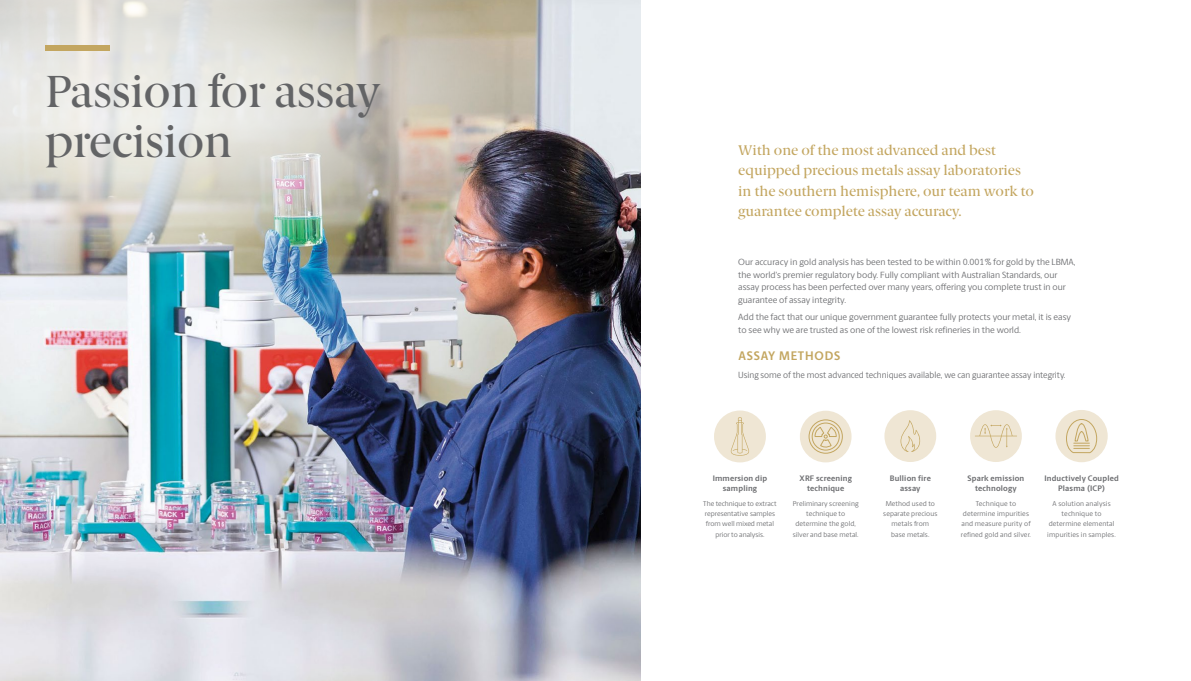
<style>
.page{position:relative;width:1191px;height:681px;background:#fff}
.page>*{position:absolute;margin:0;border:0;box-sizing:border-box;transform-origin:0 0}
.t1{font:500 45px/50px "Berlingske Serif";letter-spacing:-.01em;color:#636466}
.Pull_quote{font:500 14px/20px "Berlingske Serif";color:#c3a660}
.t2{font:700 12.5px "Berlingske Sans";letter-spacing:.065em;color:#c3a660;scale:.95 1}
.Body{font:9px/12.5px "Berlingske Sans";color:#6d6e71}
.Body-2{font:9px "Berlingske Sans";color:#6d6e71;scale:.95 1}
.t3{font:700 8px/10px "Berlingske Sans";letter-spacing:.02em;color:#6d6e71;text-align:center}
.t4{font:7px/10px "Berlingske Sans";letter-spacing:.01em;color:#6d6e71;text-align:center}
</style>
<div class="page">
<img style="left:0;top:0;width:641px;height:680px">
<div style="left:800px;top:410px;width:51px;height:52px;background:#efe6d4;border-radius:50%"></div>
<svg style="left:808px;top:419px;width:35px;height:34px"></svg>
<img style="left:0;top:0;width:498px;height:265px">
<div style="left:45px;top:45px;width:65px;height:6px;background:#c3a660"></div>
<div style="left:884px;top:410px;width:52px;height:52px;background:#efe6d4;border-radius:50%"></div>
<svg style="left:900px;top:420px;width:21px;height:32px"></svg>
<div style="left:970px;top:410px;width:51px;height:52px;background:#efe6d4;border-radius:50%"></div>
<svg style="left:975px;top:424px;width:42px;height:23px"></svg>
<div style="left:1055px;top:410px;width:52px;height:52px;background:#efe6d4;border-radius:50%"></div>
<svg style="left:1066px;top:419px;width:31px;height:34px"></svg>
<div style="left:714px;top:410px;width:52px;height:52px;background:#efe6d4;border-radius:50%"></div>
<svg style="left:730px;top:417px;width:19px;height:38px"></svg>
<h2 class="t1" style="left:45px;top:63px;width:337px">Passion for assay precision</h2>
<p class="Pull_quote" style="left:738px;top:140px;width:297px">With one of the most advanced and best equipped precious metals assay laboratories in the southern hemisphere, our team work to guarantee complete assay accuracy.</p>
<p class="Body" style="left:738px;top:255px;width:339px">Our accuracy in gold analysis has been tested to be within 0.001% for gold by the LBMA, the world’s premier regulatory body. Fully compliant with Australian Standards, our assay process has been perfected over many years, offering you complete trust in our guarantee of assay integrity.</p>
<p class="Body" style="left:738px;top:310px;width:334px">Add the fact that our unique government guarantee fully protects your metal, it is easy to see why we are trusted as one of the lowest risk refineries in the world.</p>
<h3 class="t2" style="left:738px;top:346px;width:109px">ASSAY METHODS</h3>
<p class="Body-2" style="left:738px;top:368px;width:346px">Using some of the most advanced techniques available, we can guarantee assay integrity.</p>
<h4 class="t3" style="left:712px;top:472px;width:56px">Immersion dip sampling</h4>
<h4 class="t4" style="left:703px;top:498px;width:75px">The technique to extract representative samples from well mixed metal prior to analysis.</h4>
<h4 class="t3" style="left:799px;top:472px;width:54px">XRF screening technique</h4>
<h4 class="t4" style="left:792px;top:498px;width:67px">Preliminary screening technique to determine the gold, silver and base metal.</h4>
<h4 class="t3" style="left:889px;top:472px;width:43px">Bullion fire assay</h4>
<h4 class="t4" style="left:883px;top:498px;width:56px">Method used to separate precious metals from<br>base metals.</h4>
<h4 class="t3" style="left:967px;top:472px;width:58px">Spark emission technology</h4>
<h4 class="t4" style="left:961px;top:498px;width:72px">Technique to determine impurities and measure purity of refined gold and silver.</h4>
<h4 class="t3" style="left:1044px;top:472px;width:76px">Inductively Coupled<br>Plasma (ICP)</h4>
<h4 class="t4" style="left:1047px;top:498px;width:70px">A solution analysis technique to determine elemental impurities in samples.</h4>
</div>
